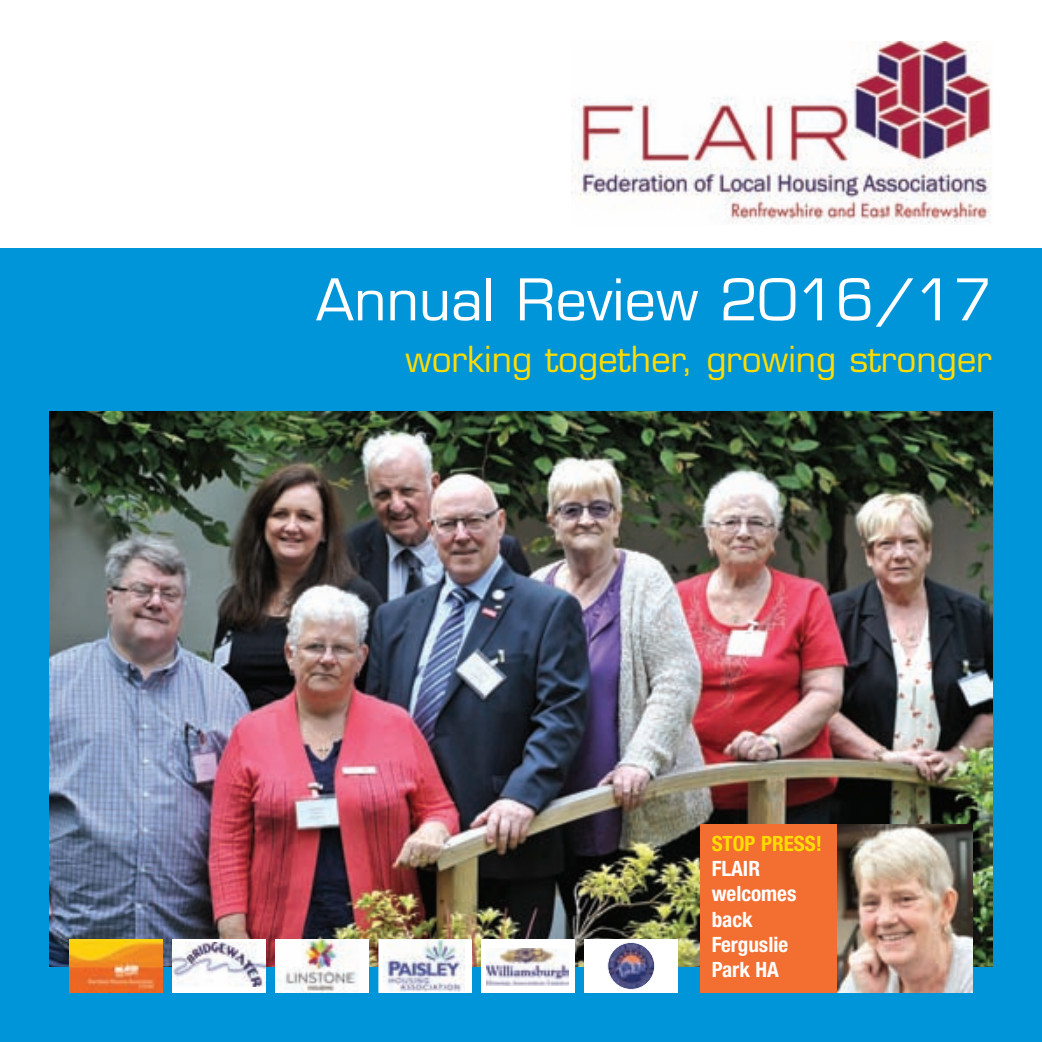
<style>
.page{position:relative;width:1042px;height:1042px;background:#fff}
.page>*{position:absolute;margin:0;border:0;box-sizing:border-box;transform-origin:0 0}
.t1{font:56px "Eurostile";color:#fff}
.t2{font:35px "Eurostile";color:#ffdc01}
.t3{font:700 condensed 21.18px/25.4px "Helvetica Neue";color:#fff}
.t4{font:700 condensed 21.18px "Helvetica Neue";color:#ffdc01}
</style>
<div class="page">
<div style="left:0;top:249px;width:1041px;height:793px;background:#0095d9"></div>
<img style="left:571px;top:42px;width:421px;height:182px">
<img style="left:49px;top:411px;width:943px;height:556px">
<img style="left:836px;top:824px;width:136px;height:169px">
<div style="left:700px;top:824px;width:136px;height:169px;background:#f36e31"></div>
<img style="left:69px;top:939px;width:93px;height:54px">
<div style="left:172px;top:939px;width:93px;height:54px;background:#fff"></div>
<img style="left:172px;top:943px;width:93px;height:43px">
<img style="left:275px;top:939px;width:93px;height:54px">
<div style="left:584px;top:939px;width:94px;height:54px;background:#fff"></div>
<div style="left:379px;top:939px;width:92px;height:53px;background:#fff"></div>
<img style="left:383px;top:941px;width:81px;height:50px">
<div style="left:378px;top:939px;width:93px;height:54px;border:1px solid #fff"></div>
<div style="left:481px;top:939px;width:93px;height:54px;background:#fff"></div>
<img style="left:487px;top:948px;width:81px;height:37px">
<img style="left:607px;top:942px;width:47px;height:47px;border-radius:50%">
<div style="left:607px;top:942px;width:48px;height:48px;border:2px solid #fff;border-radius:50%"></div>
<h1 class="t1" style="left:316px;top:278px;width:678px">Annual Review 2016/17</h1>
<h2 class="t2" style="left:405px;top:345px;width:588px">working together, growing stronger</h2>
<p class="t4" style="left:712px;top:835px;width:112px">STOP PRESS!</p>
<p class="t3" style="left:712px;top:857px;width:86px">FLAIR welcomes back<br>Ferguslie<br>Park HA</p>
</div>
